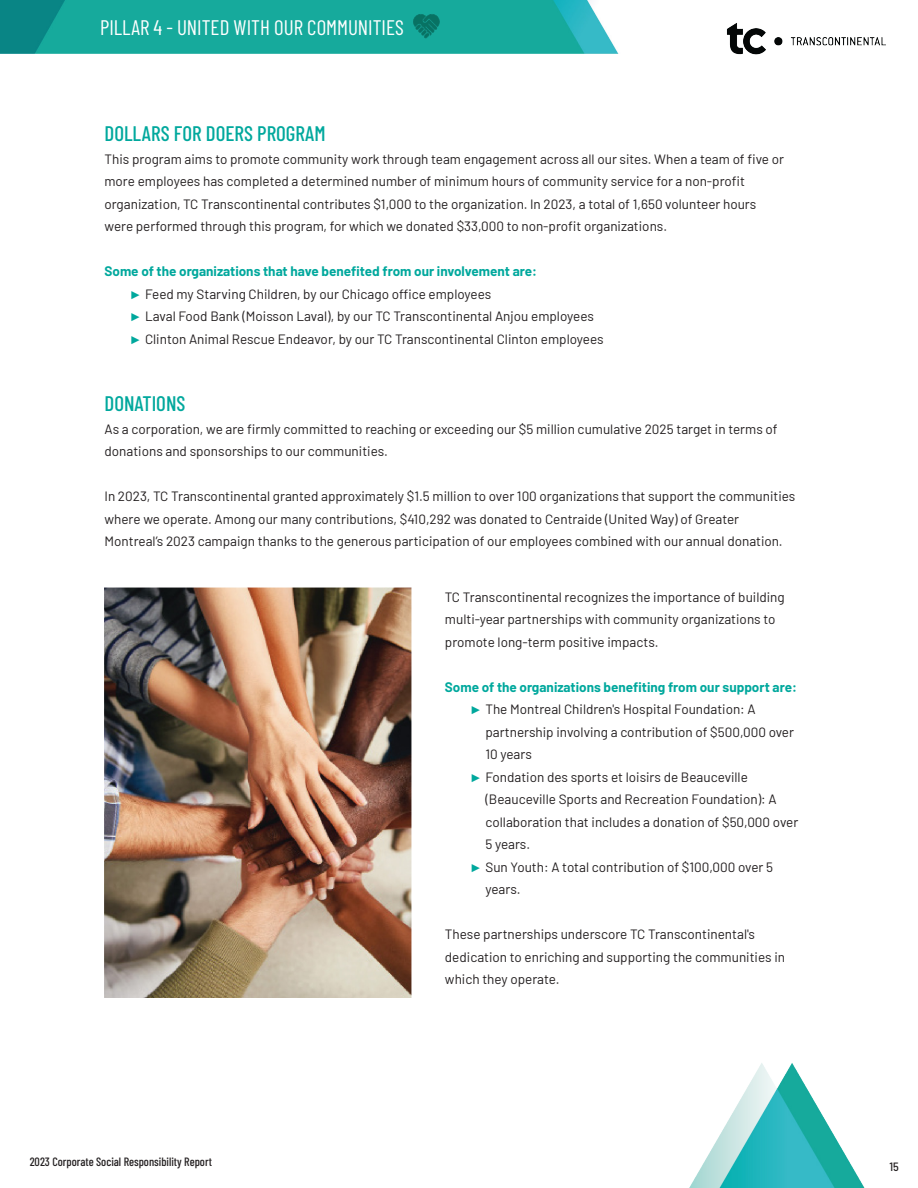
<style>
.page{position:relative;width:918px;height:1188px;background:#fff}
.page>*{position:absolute;margin:0;border:0;box-sizing:border-box;transform-origin:0 0}
.t1{font:21px "Barlow Condensed";color:#fff}
.Numbered_List_1{font:500 21px "Barlow Condensed";color:#00a89d}
.Paragraph{font:13.5px/22.5px "Barlow";color:#231f20}
.Paragraph-2{font:700 13.5px "Barlow";color:#00a89d}
.t2{font:500 12px "Barlow Condensed";color:#231f20}
.t3{font:500 semi-condensed 12px "Barlow";color:#231f20}
.s1{font-family:"Courier New";font-weight:700;color:#00a89d}
</style>
<div class="page">
<img style="left:0;top:0;width:619px;height:54px">
<img style="left:408px;top:9px;width:35px;height:33px">
<img style="left:689px;top:1063px;width:176px;height:125px">
<img style="left:727px;top:23px;width:159px;height:32px">
<img style="left:105px;top:587px;width:307px;height:411px">
<h1 class="t1" style="left:100px;top:12px;width:305px">PILLAR 4 - UNITED WITH OUR COMMUNITIES</h1>
<p class="Numbered_List_1" style="left:105px;top:118px;width:223px">DOLLARS FOR DOERS PROGRAM</p>
<p class="Paragraph" style="left:105px;top:146px;width:681px">This program aims to promote community work through team engagement across all our sites. When a team of five or more employees has completed a determined number of minimum hours of community service for a non-profit</p>
<p class="Paragraph" style="left:105px;top:191px;width:653px">organization, TC Transcontinental contributes $1,000 to the organization. In 2023, a total of 1,650 volunteer hours</p>
<p class="Paragraph" style="left:105px;top:214px;width:564px">were performed through this program, for which we donated $33,000 to non-profit organizations.</p>
<p class="Paragraph-2" style="left:105px;top:261px;width:434px">Some of the organizations that have benefited from our involvement are:</p>
<p class="Paragraph" style="left:132px;top:281px;width:361px"><span class="s1">►</span> Feed my Starving Children, by our Chicago office employees</p>
<p class="Paragraph" style="left:132px;top:304px;width:464px"><span class="s1">►</span> Laval Food Bank (Moisson Laval), by our TC Transcontinental Anjou employees</p>
<p class="Paragraph" style="left:132px;top:326px;width:474px"><span class="s1">►</span> Clinton Animal Rescue Endeavor, by our TC Transcontinental Clinton employees</p>
<p class="Numbered_List_1" style="left:105px;top:388px;width:82px">DONATIONS</p>
<p class="Paragraph" style="left:105px;top:416px;width:675px">As a corporation, we are firmly committed to reaching or exceeding our $5 million cumulative 2025 target in terms of donations and sponsorships to our communities.</p>
<p class="Paragraph" style="left:105px;top:484px;width:692px">In 2023, TC Transcontinental granted approximately $1.5 million to over 100 organizations that support the communities where we operate. Among our many contributions, $410,292 was donated to Centraide (United Way) of Greater</p>
<p class="Paragraph" style="left:105px;top:529px;width:680px">Montreal’s 2023 campaign thanks to the generous participation of our employees combined with our annual donation.</p>
<p class="Paragraph" style="left:445px;top:584px;width:341px">TC Transcontinental recognizes the importance of building multi-year partnerships with community organizations to promote long-term positive impacts.</p>
<p class="Paragraph-2" style="left:445px;top:677px;width:354px">Some of the organizations benefiting from our support are:</p>
<p class="Paragraph" style="left:472px;top:697px;width:285px"><span class="s1">►</span> The Montreal Children's Hospital Foundation: A</p>
<p class="Paragraph" style="left:485px;top:719px;width:310px">partnership involving a contribution of $500,000 over</p>
<p class="Paragraph" style="left:485px;top:742px;width:48px">10 years</p>
<p class="Paragraph" style="left:485px;top:764px;width:314px;text-indent:-14px"><span class="s1">►</span> Fondation des sports et loisirs de Beauceville (Beauceville Sports and Recreation Foundation): A collaboration that includes a donation of $50,000 over 5 years.</p>
<p class="Paragraph" style="left:485px;top:854px;width:289px;text-indent:-14px"><span class="s1">►</span> Sun Youth: A total contribution of $100,000 over 5 years.</p>
<p class="Paragraph" style="left:445px;top:922px;width:312px">These partnerships underscore TC Transcontinental's</p>
<p class="Paragraph" style="left:445px;top:944px;width:342px">dedication to enriching and supporting the communities in which they operate.</p>
<p class="t2" style="left:30px;top:1153px;width:184px">2023 Corporate Social Responsibility Report</p>
<p class="t3" style="left:890px;top:1158px;width:11px">15</p>
</div>
